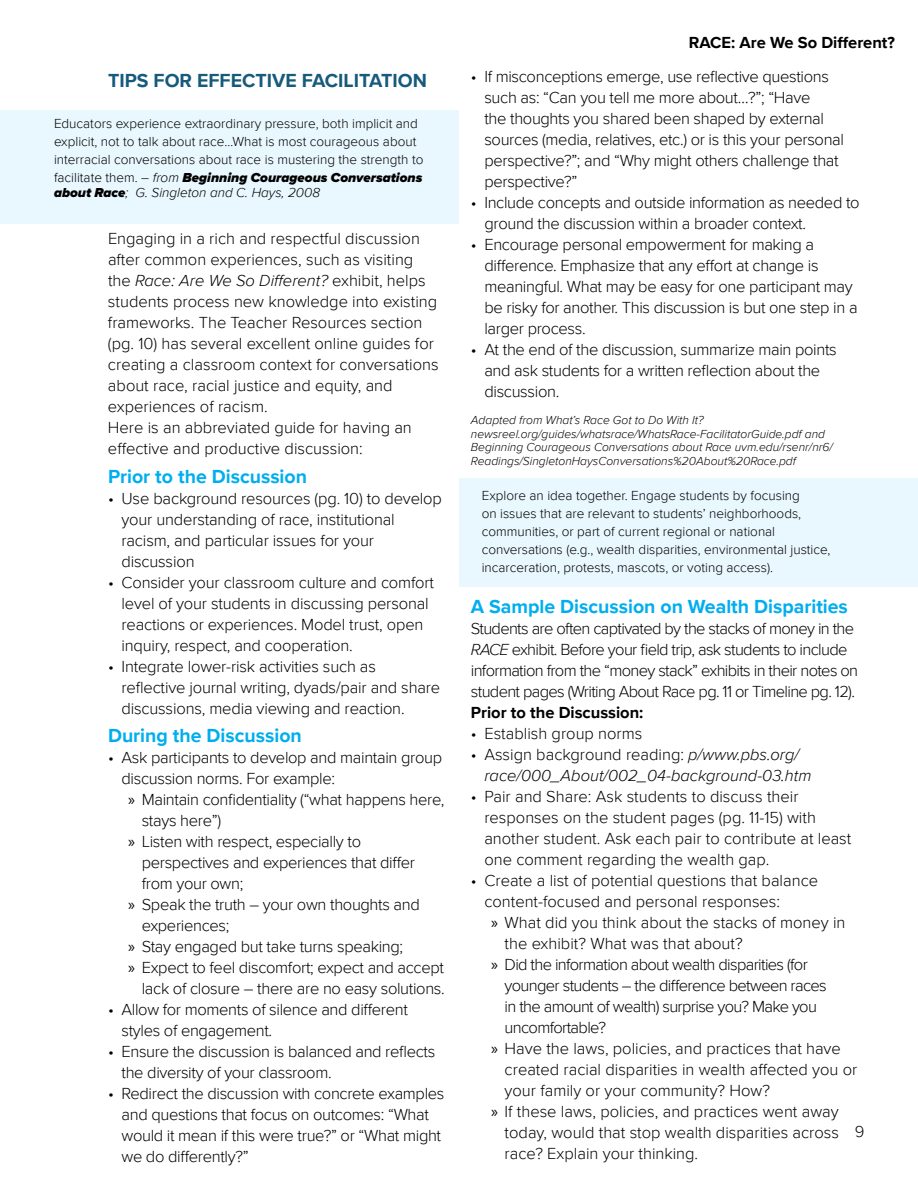
<style>
.page{position:relative;width:918px;height:1188px;background:#fff}
.page>*{position:absolute;margin:0;border:0;box-sizing:border-box;transform-origin:0 0}
.t1{font:700 19.5px "Proxima Nova";color:#00aeef}
.t2{font:700 19.5px "Proxima Nova";color:#165a7c}
.t3{font:300 16.5px/21px "Proxima Nova";letter-spacing:-.02em;color:#000}
.t4{font:300 16.5px/21px "Proxima Nova";color:#000}
.t5{font:300 16.5px/21px "Proxima Nova";letter-spacing:-.04em;color:#000}
.t6{font:italic 300 16.5px/21px "Proxima Nova";color:#000}
.t7{font:700 16.5px "Proxima Nova";color:#000}
.t8{font:300 13.5px/18px "Proxima Nova";color:#000}
.t9{font:italic 300 13.5px "Proxima Nova";color:#000}
.t10{font:italic 300 12px/13.5px "Proxima Nova";color:#000}
.s1{font-style:italic}
.s2{font-weight:900;font-style:italic}
.s3{font-weight:900}
.s4{font-family:"Myriad Pro";font-weight:400}
.s5{font-style:normal}
</style>
<div class="page">
<div style="left:459px;top:478px;width:459px;height:109px;background:#e9f7fe"></div>
<div style="left:0;top:110px;width:459px;height:114px;background:#e9f7fe"></div>
<p class="t2" style="left:108px;top:66px;width:321px">TIPS FOR EFFECTIVE FACILITATION</p>
<p class="t8" style="left:54px;top:114px;width:371px">Educators experience extraordinary pressure, both implicit and explicit, not to talk about race…What is most courageous about interracial conversations about race is mustering the strength to facilitate them. <span class="s1">– from</span> <span class="s2">Beginning Courageous Conversations</span></p>
<p class="t9" style="left:54px;top:182px;width:268px"><span class="s3">about Race</span>; G. Singleton and C. Hays, 2008</p>
<p class="t4" style="left:108px;top:228px;width:332px">Engaging in a rich and respectful discussion after common experiences, such as visiting the <span class="s1">Race: Are We So Different?</span> exhibit, helps students process new knowledge into existing frameworks. The Teacher Resources section (pg. 10) has several excellent online guides for creating a classroom context for conversations about race, racial justice and equity, and experiences of racism.<br>Here is an abbreviated guide for having an effective and productive discussion:</p>
<p class="t1" style="left:108px;top:462px;width:201px">Prior to the Discussion</p>
<p class="t3" style="left:121px;top:487px;width:322px;text-indent:-13px">• Use background resources (pg. 10) to develop your understanding of race, institutional racism, and particular issues for your discussion</p>
<p class="t3" style="left:121px;top:571px;width:314px;text-indent:-13px">• Consider your classroom culture and comfort level of your students in discussing personal reactions or experiences. Model trust, open inquiry, respect, and cooperation.</p>
<p class="t3" style="left:121px;top:655px;width:320px;text-indent:-13px">• Integrate lower-risk activities such as reflective journal writing, dyads/pair and share discussions, media viewing and reaction.</p>
<p class="t1" style="left:108px;top:721px;width:195px">During the Discussion</p>
<p class="t3" style="left:108px;top:747px;width:336px">• Ask participants to develop and maintain group</p>
<p class="t3" style="left:121px;top:768px;width:215px">discussion norms. For example:</p>
<p class="t3" style="left:128px;top:789px;width:318px"><span class="s4">»</span> Maintain confidentiality (“what happens here,</p>
<p class="t3" style="left:142px;top:810px;width:81px">stays here”)</p>
<p class="t3" style="left:128px;top:831px;width:234px"><span class="s4">»</span> Listen with respect, especially to</p>
<p class="t3" style="left:142px;top:852px;width:275px">perspectives and experiences that differ</p>
<p class="t3" style="left:142px;top:873px;width:103px">from your own;</p>
<p class="t3" style="left:128px;top:894px;width:293px"><span class="s4">»</span> Speak the truth – your own thoughts and</p>
<p class="t3" style="left:142px;top:915px;width:89px">experiences;</p>
<p class="t3" style="left:128px;top:936px;width:276px"><span class="s4">»</span> Stay engaged but take turns speaking;</p>
<p class="t3" style="left:128px;top:957px;width:317px"><span class="s4">»</span> Expect to feel discomfort; expect and accept</p>
<p class="t3" style="left:142px;top:978px;width:305px">lack of closure – there are no easy solutions.</p>
<p class="t3" style="left:121px;top:999px;width:288px;text-indent:-13px">• Allow for moments of silence and different styles of engagement.</p>
<p class="t3" style="left:121px;top:1041px;width:315px;text-indent:-13px">• Ensure the discussion is balanced and reflects the diversity of your classroom.</p>
<p class="t3" style="left:121px;top:1083px;width:325px;text-indent:-13px">• Redirect the discussion with concrete examples and questions that focus on outcomes: “What would it mean if this were true?” or “What might we do differently?”</p>
<p class="t7" style="left:689px;top:30px;width:208px">RACE: Are We So Different?</p>
<p class="t3" style="left:484px;top:65px;width:361px;text-indent:-13px">• If misconceptions emerge, use reflective questions such as: “Can you tell me more about…?”; “Have<br>the thoughts you shared been shaped by external sources (media, relatives, etc.) or is this your personal perspective?”; and “Why might others challenge that perspective?”</p>
<p class="t3" style="left:484px;top:191px;width:377px;text-indent:-13px">• Include concepts and outside information as needed to ground the discussion within a broader context.</p>
<p class="t3" style="left:484px;top:233px;width:375px;text-indent:-13px">• Encourage personal empowerment for making a difference. Emphasize that any effort at change is meaningful. What may be easy for one participant may be risky for another. This discussion is but one step in a larger process.</p>
<p class="t3" style="left:484px;top:338px;width:354px;text-indent:-13px">• At the end of the discussion, summarize main points and ask students for a written reflection about the discussion.</p>
<p class="t10" style="left:471px;top:413px;width:364px">Adapted from What’s Race Got to Do With It? newsreel.org/guides/whatsrace/WhatsRace-FacilitatorGuide.pdf and Beginning Courageous Conversations about Race uvm.edu/rsenr/nr6/ Readings/SingletonHaysConversations%20About%20Race.pdf</p>
<p class="t8" style="left:482px;top:485px;width:350px">Explore an idea together. Engage students by focusing<br>on issues that are relevant to students’ neighborhoods, communities, or part of current regional or national conversations (e.g., wealth disparities, environmental justice, incarceration, protests, mascots, or voting access).</p>
<p class="t1" style="left:471px;top:592px;width:379px">A Sample Discussion on Wealth Disparities</p>
<p class="t5" style="left:471px;top:617px;width:389px">Students are often captivated by the stacks of money in the <span class="s1">RACE</span> exhibit. Before your field trip, ask students to include information from the “money stack” exhibits in their notes on student pages (Writing About Race pg. 11 or Timeline pg. 12).</p>
<p class="t7" style="left:471px;top:700px;width:174px">Prior to the Discussion:</p>
<p class="t4" style="left:471px;top:722px;width:173px">• Establish group norms</p>
<p class="t6" style="left:484px;top:743px;width:329px;text-indent:-13px"><span class="s5">• Assign background reading:</span> p/www.pbs.org/ race/000_About/002_04-background-03.htm</p>
<p class="t4" style="left:484px;top:785px;width:369px;text-indent:-13px">• Pair and Share: Ask students to discuss their responses on the student pages (pg. 11-15) with another student. Ask each pair to contribute at least one comment regarding the wealth gap.</p>
<p class="t4" style="left:471px;top:869px;width:349px">• Create a list of potential questions that balance</p>
<p class="t4" style="left:484px;top:890px;width:297px">content-focused and personal responses:</p>
<p class="t4" style="left:491px;top:911px;width:356px"><span class="s4">»</span> What did you think about the stacks of money in</p>
<p class="t4" style="left:505px;top:932px;width:240px">the exhibit? What was that about?</p>
<p class="t5" style="left:491px;top:953px;width:318px"><span class="s4">»</span> Did the information about wealth disparities (for</p>
<p class="t5" style="left:505px;top:974px;width:324px">younger students – the difference between races</p>
<p class="t5" style="left:505px;top:995px;width:314px">in the amount of wealth) surprise you? Make you</p>
<p class="t5" style="left:505px;top:1016px;width:103px">uncomfortable?</p>
<p class="t4" style="left:491px;top:1037px;width:351px"><span class="s4">»</span> Have the laws, policies, and practices that have</p>
<p class="t4" style="left:505px;top:1058px;width:354px">created racial disparities in wealth affected you or</p>
<p class="t4" style="left:505px;top:1079px;width:267px">your family or your community? How?</p>
<p class="t4" style="left:491px;top:1100px;width:349px"><span class="s4">»</span> If these laws, policies, and practices went away</p>
<p class="t4" style="left:505px;top:1121px;width:336px">today, would that stop wealth disparities across</p>
<p class="t4" style="left:505px;top:1142px;width:195px">race? Explain your thinking.</p>
<p class="t4" style="left:555px;top:1120px;width:235px">Connecting With Your Classroom</p>
<p class="t3" style="left:855px;top:1120px;width:11px">9</p>
</div>
